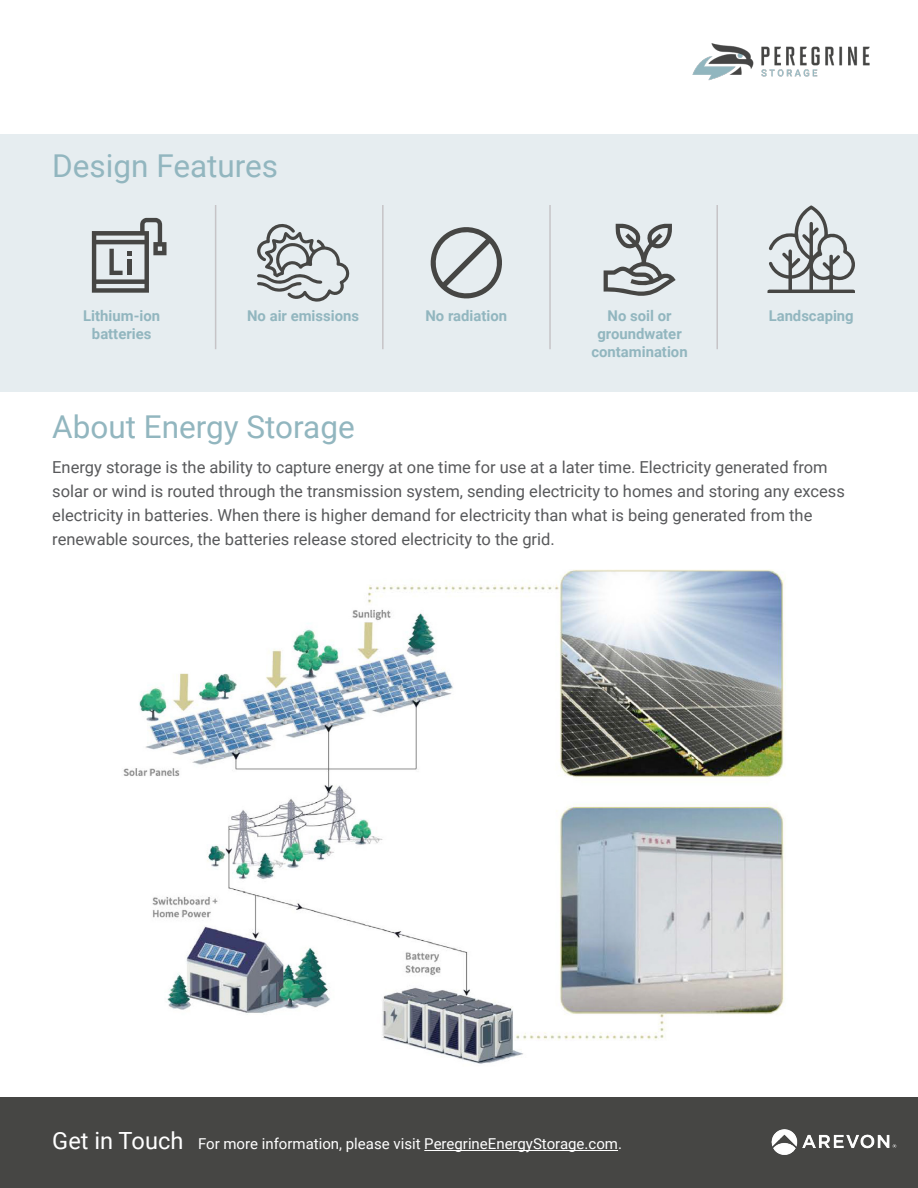
<style>
.page{position:relative;width:918px;height:1188px;background:#fff}
.page>*{position:absolute;margin:0;border:0;box-sizing:border-box;transform-origin:0 0}
.t1{font:31.5px "Roboto";color:#92b6bf}
.t2{font:23.7px "Roboto";color:#fff}
.t3{font:16.5px/24px "Roboto";color:#58595b}
.t4{font:15px "Roboto";color:#fff}
.t5{font:700 14.85px/18.1px "Roboto";color:#92b6bf;text-align:center}
</style>
<div class="page">
<div style="left:0;top:1097px;width:918px;height:91px;background:#464644"></div>
<img style="left:692px;top:43px;width:178px;height:38px">
<div style="left:0;top:134px;width:918px;height:258px;background:#e6edf0"></div>
<img style="left:123px;top:569px;width:663px;height:495px">
<svg style="left:92px;top:218px;width:75px;height:75px"></svg>
<svg style="left:604px;top:224px;width:72px;height:72px"></svg>
<svg style="left:257px;top:224px;width:93px;height:78px"></svg>
<svg style="left:431px;top:227px;width:71px;height:71px"></svg>
<svg style="left:767px;top:206px;width:88px;height:87px"></svg>
<hr style="left:716px;top:205px;width:2px;height:144px;background:#c6c4c7">
<hr style="left:549px;top:205px;width:2px;height:144px;background:#c6c4c7">
<hr style="left:382px;top:205px;width:2px;height:144px;background:#c6c4c7">
<hr style="left:215px;top:205px;width:1px;height:144px;background:#c6c4c7">
<hr style="left:424px;top:1150px;width:194px;height:1px;background:#fff">
<img style="left:771px;top:1129px;width:126px;height:26px">
<h1 class="t1" style="left:52px;top:143px;width:227px">Design Features</h1>
<p class="t5" style="left:83px;top:306px;width:78px">Lithium-ion</p>
<p class="t5" style="left:426px;top:306px;width:83px">No radiation</p>
<p class="t5" style="left:769px;top:306px;width:87px">Landscaping</p>
<p class="t5" style="left:92px;top:324px;width:61px">batteries</p>
<p class="t5" style="left:591px;top:306px;width:98px">No soil or groundwater contamination</p>
<p class="t5" style="left:247px;top:306px;width:113px">No air emissions</p>
<h1 class="t1" style="left:52px;top:404px;width:304px">About Energy Storage</h1>
<p class="t3" style="left:52px;top:455px;width:794px">Energy storage is the ability to capture energy at one time for use at a later time. Electricity generated from solar or wind is routed through the transmission system, sending electricity to homes and storing any excess electricity in batteries. When there is higher demand for electricity than what is being generated from the renewable sources, the batteries release stored electricity to the grid.</p>
<h2 class="t2" style="left:52px;top:1124px;width:133px">Get in Touch</h2>
<p class="t4" style="left:198px;top:1134px;width:426px">For more information, please visit PeregrineEnergyStorage.com.</p>
</div>
